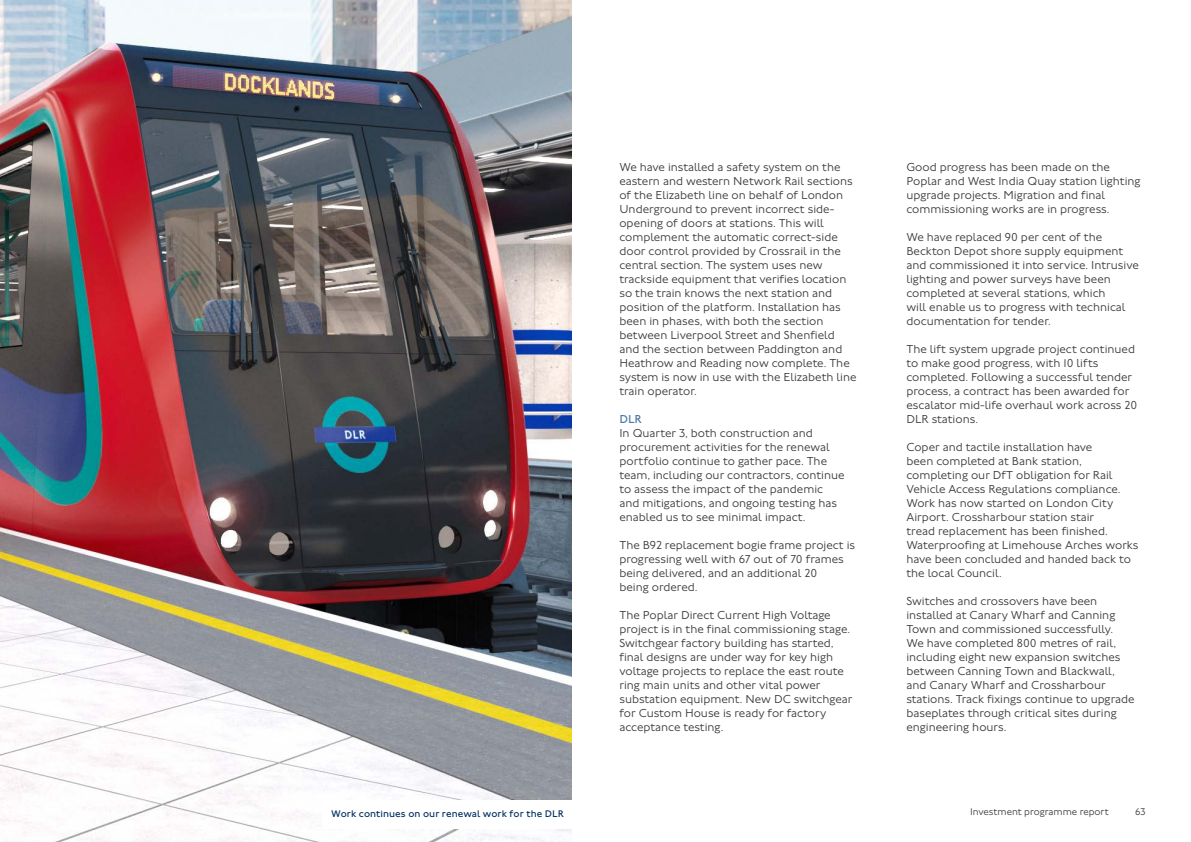
<style>
.page{position:relative;width:1191px;height:842px;background:#fff}
.page>*{position:absolute;margin:0;border:0;box-sizing:border-box;transform-origin:0 0}
.Body_12_14_P{font:300 12px/14px "Johnston 100";color:#3c3c3b}
.Body_Sub-heading_12_14_Blue_H5{font:12px "Johnston 100";color:#4d77a4}
.PictureCaption_10_12_P{font:10px "Johnston 100";letter-spacing:.005em;color:#002f60}
.t1{font:300 10px "Johnston 100";color:#3c3c3b}
</style>
<div class="page">
<img style="left:0;top:0;width:571px;height:842px">
<div style="left:323px;top:801px;width:249px;height:28px;background:#fff"></div>
<p class="Body_12_14_P" style="left:619px;top:161px;width:239px">We have installed a safety system on the eastern and western Network Rail sections of the Elizabeth line on behalf of London Underground to prevent incorrect side&shy;opening of doors at stations. This will complement the automatic correct-side door control provided by Crossrail in the central section. The system uses new trackside equipment that verifies location so the train knows the next station and position of the platform. Installation has been in phases, with both the section between Liverpool Street and Shenfield and the section between Paddington and Heathrow and Reading now complete. The system is now in use with the Elizabeth line train operator.</p>
<h5 class="Body_Sub-heading_12_14_Blue_H5" style="left:619px;top:413px;width:24px">DLR</h5>
<p class="Body_12_14_P" style="left:619px;top:427px;width:227px">In Quarter 3, both construction and procurement activities for the renewal portfolio continue to gather pace. The team, including our contractors, continue to assess the impact of the pandemic and mitigations, and ongoing testing has enabled us to see minimal impact.</p>
<p class="Body_12_14_P" style="left:619px;top:539px;width:237px">The B92 replacement bogie frame project is progressing well with 67 out of 70 frames being delivered, and an additional 20<br>being ordered.</p>
<p class="Body_12_14_P" style="left:619px;top:609px;width:234px">The Poplar Direct Current High Voltage project is in the final commissioning stage.<br>Switchgear factory building has started, final designs are under way for key high voltage projects to replace the east route ring main units and other vital power substation equipment. New DC switchgear for Custom House is ready for factory acceptance testing.</p>
<p class="Body_12_14_P" style="left:906px;top:161px;width:236px">Good progress has been made on the Poplar and West India Quay station lighting upgrade projects. Migration and final commissioning works are in progress.</p>
<p class="Body_12_14_P" style="left:906px;top:231px;width:234px">We have replaced 90 per cent of the Beckton Depot shore supply equipment and commissioned it into service. Intrusive lighting and power surveys have been completed at several stations, which<br>will enable us to progress with technical documentation for tender.</p>
<p class="Body_12_14_P" style="left:906px;top:343px;width:232px">The lift system upgrade project continued to make good progress, with 10 lifts completed. Following a successful tender process, a contract has been awarded for escalator mid-life overhaul work across 20<br>DLR stations.</p>
<p class="Body_12_14_P" style="left:906px;top:441px;width:234px">Coper and tactile installation have<br>been completed at Bank station, completing our DfT obligation for Rail Vehicle Access Regulations compliance.<br>Work has now started on London City Airport. Crossharbour station stair<br>tread replacement has been finished.<br>Waterproofing at Limehouse Arches works have been concluded and handed back to the local Council.</p>
<p class="Body_12_14_P" style="left:906px;top:595px;width:230px">Switches and crossovers have been installed at Canary Wharf and Canning Town and commissioned successfully.<br>We have completed 800 metres of rail, including eight new expansion switches between Canning Town and Blackwall, and Canary Wharf and Crossharbour stations. Track fixings continue to upgrade baseplates through critical sites during engineering hours.</p>
<p class="PictureCaption_10_12_P" style="left:331px;top:808px;width:234px">Work continues on our renewal work for the DLR</p>
<p class="t1" style="left:970px;top:807px;width:140px">Investment programme report</p>
<p class="t1" style="left:1135px;top:807px;width:12px">63</p>
</div>
